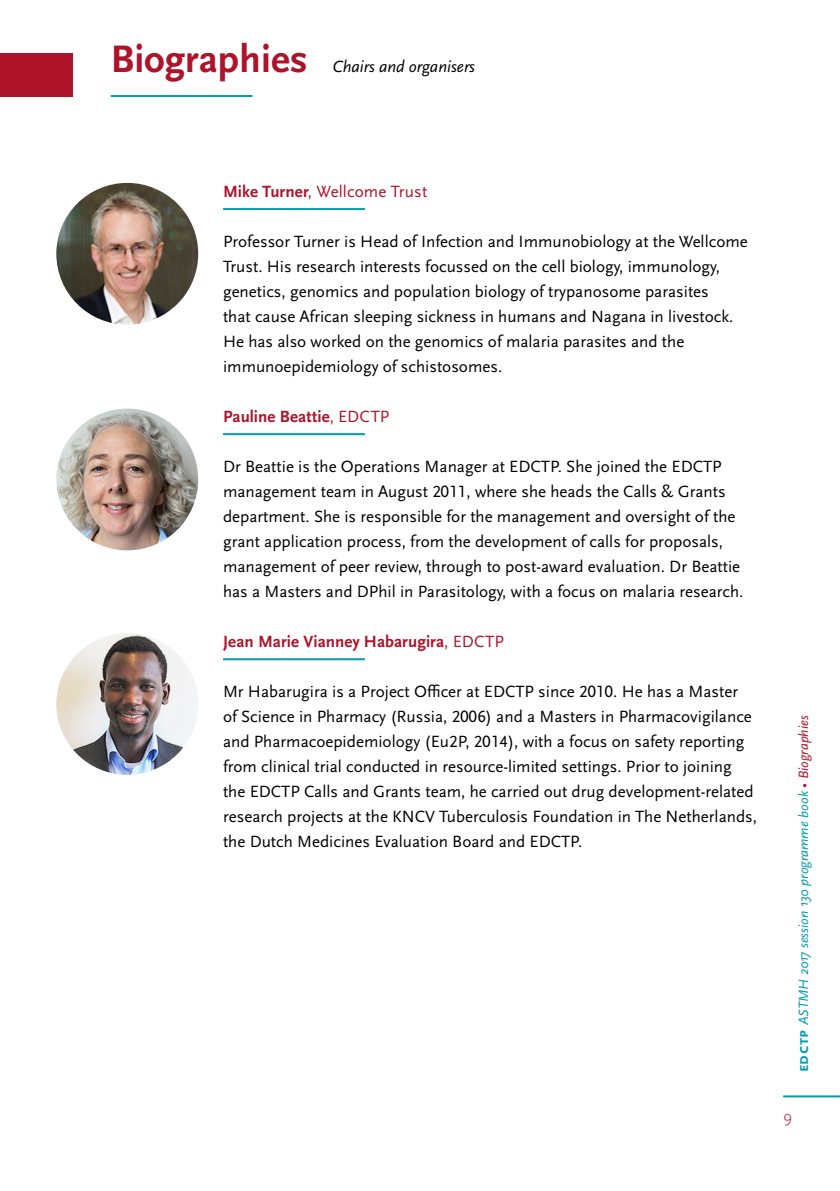
<style>
.page{position:relative;width:840px;height:1191px;background:#fff}
.page>*{position:absolute;margin:0;border:0;box-sizing:border-box;transform-origin:0 0}
.t1{font:700 40px "Scala Sans OT";color:#ae132a}
.t2{font:17px/25px "Scala Sans OT";color:#000}
.t3{font:700 17px "Scala Sans OT";color:#ae132a}
.t4{font:17px "Scala Sans OT";letter-spacing:.005em;color:#ae132a}
.t5{font:italic 17px "Scala Sans OT";color:#000}
.t6{font:300 17px "Scala Sans OT";color:#ae132a}
.t7{font:italic 14px "Scala Sans OT";color:#009dad}
.s1{font-weight:700}
.s2{font-weight:400}
.s3{font-weight:700;font-style:normal;font-size:16px}
.s4{color:#ae132a}
</style>
<div class="page">
<hr style="left:111px;top:95px;width:141px;height:2px;background:#009dad">
<div style="left:0;top:53px;width:72px;height:44px;background:#ae132a"></div>
<hr style="left:223px;top:208px;width:142px;height:2px;background:#009dad">
<hr style="left:223px;top:433px;width:142px;height:2px;background:#009dad">
<hr style="left:223px;top:658px;width:142px;height:2px;background:#009dad">
<img style="left:56px;top:408px;width:142px;height:142px;border-radius:71px">
<img style="left:56px;top:633px;width:142px;height:142px;border-radius:71px">
<img style="left:56px;top:183px;width:142px;height:142px;border-radius:71px">
<hr style="left:782px;top:1095px;width:57px;height:2px;background:#009dad">
<h1 class="t1" style="left:111px;top:37px;width:198px">Biographies</h1>
<p class="t5" style="left:332px;top:57px;width:144px">Chairs and organisers</p>
<p class="t4" style="left:223px;top:182px;width:205px"><span class="s1">Mike Turner</span>, Wellcome Trust</p>
<p class="t2" style="left:223px;top:229px;width:526px">Professor Turner is Head of Infection and Immunobiology at the Wellcome Trust. His research interests focussed on the cell biology, immunology, genetics, genomics and population biology of trypanosome parasites<br>that cause African sleeping sickness in humans and Nagana in livestock.<br>He has also worked on the genomics of malaria parasites and the immunoepidemiology of schistosomes.</p>
<p class="t3" style="left:223px;top:407px;width:168px">Pauline Beattie<span class="s2">, EDCTP</span></p>
<p class="t2" style="left:223px;top:454px;width:521px">Dr Beattie is the Operations Manager at EDCTP. She joined the EDCTP management team in August 2011, where she heads the Calls &amp; Grants department. She is responsible for the management and oversight of the grant application process, from the development of calls for proposals, management of peer review, through to post-award evaluation. Dr Beattie has a Masters and DPhil in Parasitology, with a focus on malaria research.</p>
<p class="t3" style="left:223px;top:632px;width:282px">Jean Marie Vianney Habarugira<span class="s2">, EDCTP</span></p>
<p class="t2" style="left:223px;top:679px;width:535px">Mr Habarugira is a Project Officer at EDCTP since 2010. He has a Master<br>of Science in Pharmacy (Russia, 2006) and a Masters in Pharmacovigilance and Pharmacoepidemiology (Eu2P, 2014), with a focus on safety reporting from clinical trial conducted in resource-limited settings. Prior to joining the EDCTP Calls and Grants team, he carried out drug development-related research projects at the KNCV Tuberculosis Foundation in The Netherlands, the Dutch Medicines Evaluation Board and EDCTP.</p>
<p class="t7" style="left:795px;top:1072px;width:358px;rotate:-90deg"><span class="s3">EDCTP</span> ASTMH 2017 session 130 programme book <span class="s4">• Biographies</span></p>
<p class="t6" style="left:782px;top:1107px;width:11px">9</p>
</div>
